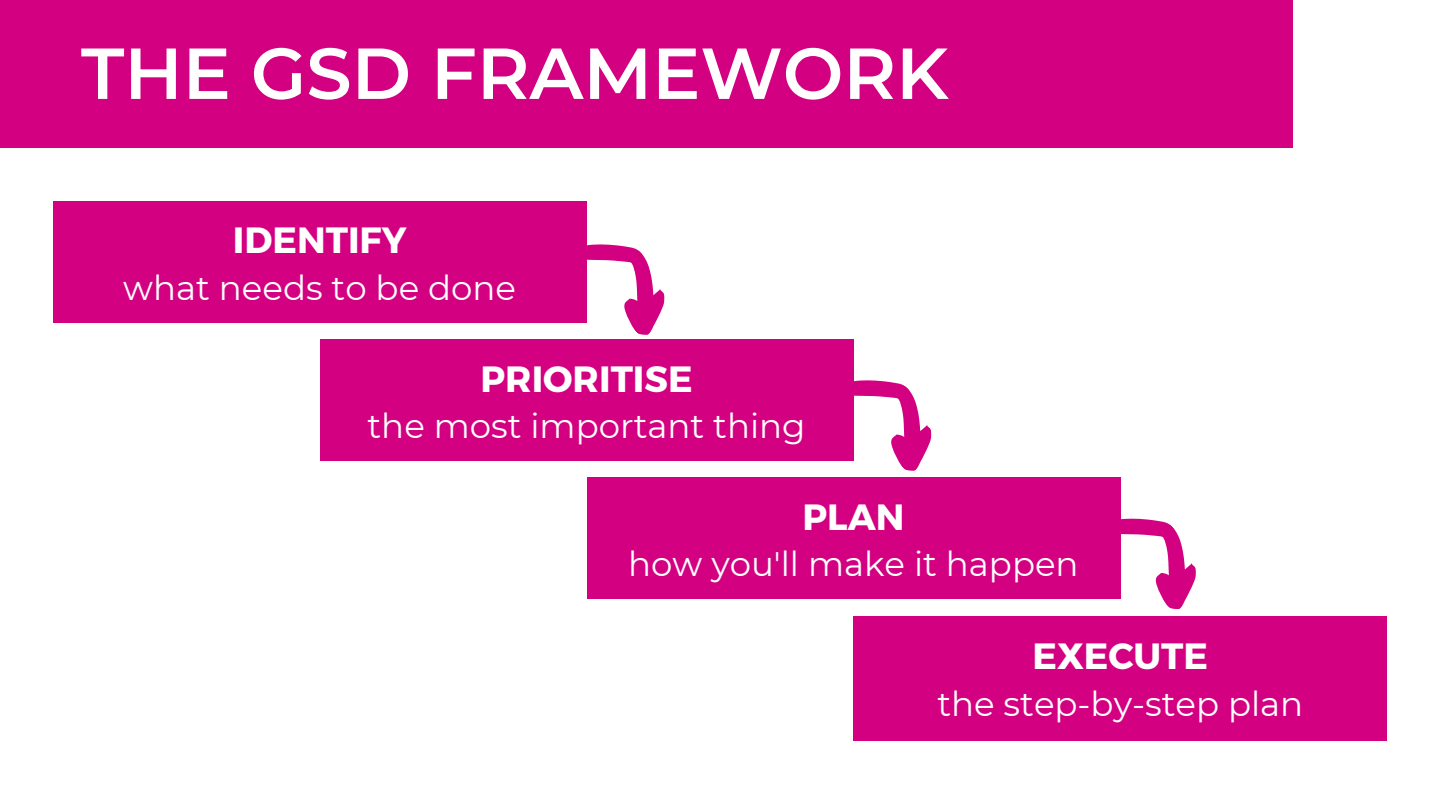
<style>
.page{position:relative;width:1440px;height:810px;background:#fff}
.page>*{position:absolute;margin:0;border:0;box-sizing:border-box;transform-origin:0 0}
.t1{font:600 72px "Montserrat";color:#fff}
.t2{font:700 36.5px "Montserrat";color:#fff}
.t3{font:34px "Montserrat";color:#fff}
</style>
<div class="page">
<div style="left:0;top:0;width:1293px;height:148px;background:#d40082"></div>
<div style="left:53px;top:201px;width:534px;height:121px;background:#d40082"></div>
<div style="left:320px;top:339px;width:534px;height:122px;background:#d40082"></div>
<div style="left:587px;top:478px;width:534px;height:121px;background:#d40082"></div>
<div style="left:853px;top:616px;width:534px;height:125px;background:#d40082"></div>
<svg style="left:564px;top:244px;width:101px;height:91px"></svg>
<svg style="left:854px;top:380px;width:78px;height:91px"></svg>
<svg style="left:1121px;top:518px;width:75px;height:91px"></svg>
<h1 class="t1" style="left:81px;top:29px;width:869px">THE GSD FRAMEWORK</h1>
<p class="t2" style="left:233px;top:216px;width:175px">IDENTIFY</p>
<p class="t3" style="left:123px;top:267px;width:394px">what needs to be done</p>
<p class="t2" style="left:480px;top:355px;width:214px">PRIORITISE</p>
<p class="t3" style="left:368px;top:405px;width:440px">the most important thing</p>
<p class="t2" style="left:802px;top:493px;width:104px">PLAN</p>
<p class="t3" style="left:628px;top:543px;width:452px">how you'll make it happen</p>
<p class="t2" style="left:1032px;top:633px;width:177px">EXECUTE</p>
<p class="t3" style="left:937px;top:683px;width:367px">the step-by-step plan</p>
</div>
